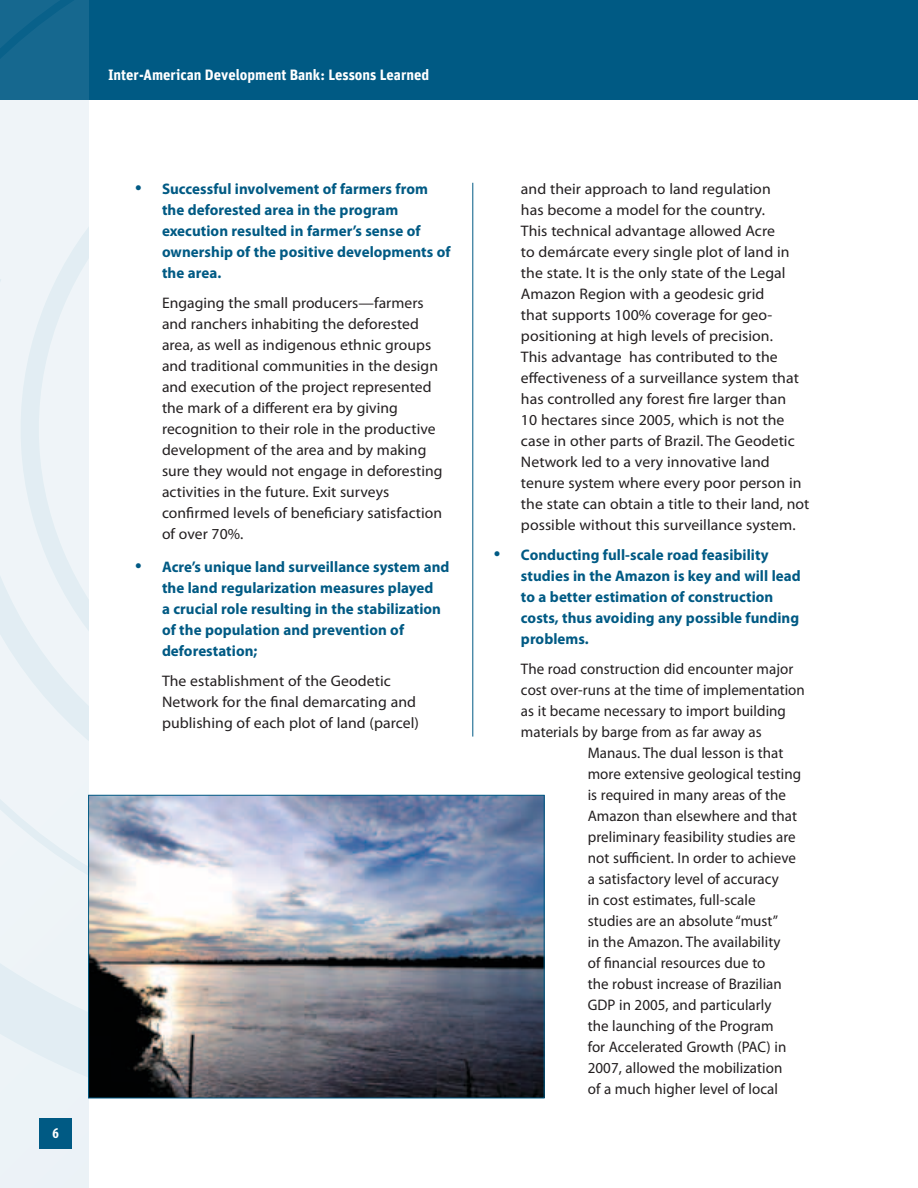
<style>
.page{position:relative;width:918px;height:1188px;background:#fff}
.page>*{position:absolute;margin:0;border:0;box-sizing:border-box;transform-origin:0 0}
.t1{font:15.3px/21px "Myriad Pro";letter-spacing:.005em;color:#231f20}
.t2{font:700 15.3px/21px "Myriad Pro";letter-spacing:.005em;color:#005a84}
.t3{font:700 15px "Unit";color:#fff}
.t4{font:700 condensed 15px "Myriad Pro";color:#fff}
.s1{font-weight:400;font-size:24px}
</style>
<div class="page">
<div style="left:0;top:0;width:918px;height:100px;background:#005a84"></div>
<div style="left:0;top:0;width:88px;height:1188px;background:linear-gradient(to right,#ecf3f7,#ebf2f7)"></div>
<svg style="left:0;top:0;width:88px;height:100px;background:#14678e"></svg>
<div style="left:40px;top:1118px;width:32px;height:30px;background:#005a84"></div>
<hr style="left:472px;top:183px;width:1px;height:554px;background:#005a84">
<img style="left:90px;top:797px;width:453px;height:299px">
<div style="left:88px;top:795px;width:457px;height:303px;border:1px solid #005a84"></div>
<p class="t4" style="left:52px;top:1123px;width:8px">6</p>
<p class="t3" style="left:108px;top:65px;width:323px">Inter-American Development Bank: Lessons Learned</p>
<p class="t2" style="left:162px;top:178px;width:290px;text-indent:-27px"><span class="s1">•</span> Successful involvement of farmers from the deforested area in the program execution resulted in farmer’s sense of ownership of the positive developments of the area.</p>
<p class="t1" style="left:162px;top:292px;width:282px">Engaging the small producers—farmers and ranchers inhabiting the deforested area, as well as indigenous ethnic groups and traditional communities in the design and execution of the project represented the mark of a different era by giving recognition to their role in the productive development of the area and by making sure they would not engage in deforesting activities in the future. Exit surveys confirmed levels of beneficiary satisfaction of over 70%.</p>
<p class="t2" style="left:162px;top:556px;width:289px;text-indent:-27px"><span class="s1">•</span> Acre’s unique land surveillance system and the land regularization measures played<br>a crucial role resulting in the stabilization of the population and prevention of deforestation;</p>
<p class="t1" style="left:162px;top:670px;width:259px">The establishment of the Geodetic<br>Network for the final demarcating and publishing of each plot of land (parcel)</p>
<p class="t1" style="left:521px;top:178px;width:290px">and their approach to land regulation<br>has become a model for the country.<br>This technical advantage allowed Acre<br>to demárcate every single plot of land in the state. It is the only state of the Legal Amazon Region with a geodesic grid<br>that supports 100% coverage for geo&shy;positioning at high levels of precision.<br>This advantage has contributed to the effectiveness of a surveillance system that has controlled any forest fire larger than<br>10 hectares since 2005, which is not the case in other parts of Brazil. The Geodetic Network led to a very innovative land tenure system where every poor person in the state can obtain a title to their land, not possible without this surveillance system.</p>
<p class="t2" style="left:521px;top:544px;width:281px;text-indent:-27px"><span class="s1">•</span> Conducting full-scale road feasibility studies in the Amazon is key and will lead to a better estimation of construction costs, thus avoiding any possible funding problems.</p>
<p class="t1" style="left:521px;top:658px;width:274px">The road construction did encounter major</p>
<p class="t1" style="left:521px;top:679px;width:285px">cost over-runs at the time of implementation</p>
<p class="t1" style="left:521px;top:700px;width:267px">as it became necessary to import building</p>
<p class="t1" style="left:521px;top:721px;width:242px">materials by barge from as far away as</p>
<p class="t1" style="left:588px;top:742px;width:197px">Manaus. The dual lesson is that</p>
<p class="t1" style="left:588px;top:763px;width:215px">more extensive geological testing</p>
<p class="t1" style="left:588px;top:784px;width:200px">is required in many areas of the</p>
<p class="t1" style="left:588px;top:805px;width:211px">Amazon than elsewhere and that</p>
<p class="t1" style="left:588px;top:826px;width:209px">preliminary feasibility studies are</p>
<p class="t1" style="left:588px;top:847px;width:210px">not sufficient. In order to achieve</p>
<p class="t1" style="left:588px;top:868px;width:193px">a satisfactory level of accuracy</p>
<p class="t1" style="left:588px;top:889px;width:169px">in cost estimates, full-scale</p>
<p class="t1" style="left:588px;top:910px;width:192px">studies are an absolute “must”</p>
<p class="t1" style="left:588px;top:931px;width:194px">in the Amazon. The availability</p>
<p class="t1" style="left:588px;top:953px;width:179px">of financial resources due to</p>
<p class="t1" style="left:588px;top:974px;width:196px">the robust increase of Brazilian</p>
<p class="t1" style="left:588px;top:995px;width:185px">GDP in 2005, and particularly</p>
<p class="t1" style="left:588px;top:1016px;width:187px">the launching of the Program</p>
<p class="t1" style="left:588px;top:1037px;width:200px">for Accelerated Growth (PAC) in</p>
<p class="t1" style="left:588px;top:1058px;width:196px">2007, allowed the mobilization</p>
<p class="t1" style="left:588px;top:1079px;width:192px">of a much higher level of local</p>
</div>
